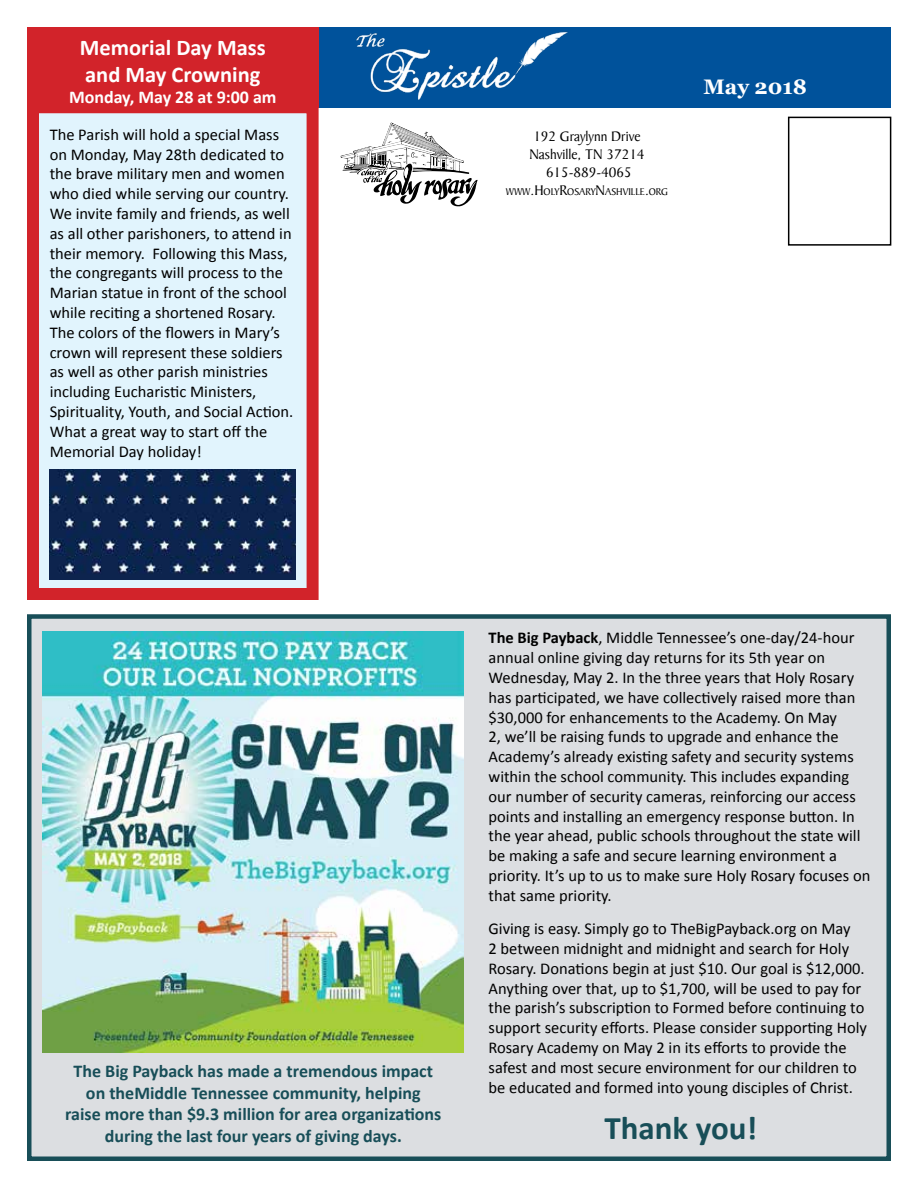
<style>
.page{position:relative;width:918px;height:1188px;background:#fff}
.page>*{position:absolute;margin:0;border:0;box-sizing:border-box;transform-origin:0 0}
.t1{font:700 33px "Calibri";color:#184e58}
.t2{font:700 22.5px/27px "Calibri";color:#fff}
.t3{font:700 21px "Georgia";color:#fff}
.t4{font:700 18px/21.6px "Calibri";color:#184e58;text-align:center}
.t5{font:700 18px "Calibri";color:#fff}
.t6{font:16.5px/19.8px "Calibri";color:#000}
.t7{font:15px/18px "Barrett";color:#000;text-align:center}
.t8{font:10.5px "Barrett";color:#000}
.s1{font-size:15px}
.s2{font-weight:700}
</style>
<div class="page">
<svg style="left:340px;top:122px;width:138px;height:85px"></svg>
<div style="left:319px;top:27px;width:572px;height:81px;background:#00529b"></div>
<img style="left:356px;top:32px;width:212px;height:68px">
<div style="left:788px;top:117px;width:103px;height:129px;border:2px solid #000"></div>
<div style="left:27px;top:27px;width:292px;height:81px;background:#d2232a"></div>
<div style="left:27px;top:101px;width:292px;height:499px;background:#e1f4fd;border:12px solid #d2232a"></div>
<img style="left:50px;top:469px;width:246px;height:110px">
<div style="left:27px;top:614px;width:864px;height:547px;background:#dcdee1;border:4px solid #184e58"></div>
<img style="left:43px;top:631px;width:421px;height:421px">
<h2 class="t2" style="left:80px;top:33px;width:188px">Memorial Day Mass and May Crowning</h2>
<p class="t5" style="left:69px;top:86px;width:209px">Monday, May 28 at 9:00 am</p>
<p class="t6" style="left:50px;top:124px;width:245px">The Parish will hold a special Mass on Monday, May 28th dedicated to the brave military men and women who died while serving our country.<br>We invite family and friends, as well as all other parishoners, to attend in their memory. Following this Mass, the congregants will process to the Marian statue in front of the school while reciting a shortened Rosary.<br>The colors of the flowers in Mary’s crown will represent these soldiers as well as other parish ministries including Eucharistic Ministers, Spirituality, Youth, and Social Action.<br>What a great way to start off the Memorial Day holiday!</p>
<p class="t7" style="left:529px;top:127px;width:117px">192 Graylynn Drive<br>Nashville, TN 37214<br>615-889-4065</p>
<p class="t8" style="left:506px;top:185px;width:164px">WWW<span class="s1">.H</span>OLY<span class="s1">R</span>OSARY<span class="s1">N</span>ASHVILLE<span class="s1">.</span>ORG</p>
<p class="t3" style="left:703px;top:71px;width:105px">May 2018</p>
<p class="t4" style="left:65px;top:1059px;width:378px">The Big Payback has made a tremendous impact on theMiddle Tennessee community, helping<br>raise more than $9.3 million for area organizations during the last four years of giving days.</p>
<p class="t6" style="left:489px;top:627px;width:383px"><span class="s2">The Big Payback</span>, Middle Tennessee’s one-day/24-hour annual online giving day returns for its 5th year on Wednesday, May 2. In the three years that Holy Rosary has participated, we have collectively raised more than $30,000 for enhancements to the Academy. On May<br>2, we’ll be raising funds to upgrade and enhance the Academy’s already existing safety and security systems within the school community. This includes expanding our number of security cameras, reinforcing our access points and installing an emergency response button. In the year ahead, public schools throughout the state will be making a safe and secure learning environment a priority. It’s up to us to make sure Holy Rosary focuses on that same priority.</p>
<p class="t6" style="left:489px;top:918px;width:380px">Giving is easy. Simply go to TheBigPayback.org on May<br>2 between midnight and midnight and search for Holy Rosary. Donations begin at just $10. Our goal is $12,000.<br>Anything over that, up to $1,700, will be used to pay for the parish’s subscription to Formed before continuing to support security efforts. Please consider supporting Holy Rosary Academy on May 2 in its efforts to provide the safest and most secure environment for our children to be educated and formed into young disciples of Christ.</p>
<h1 class="t1" style="left:605px;top:1107px;width:154px">Thank you!</h1>
</div>
